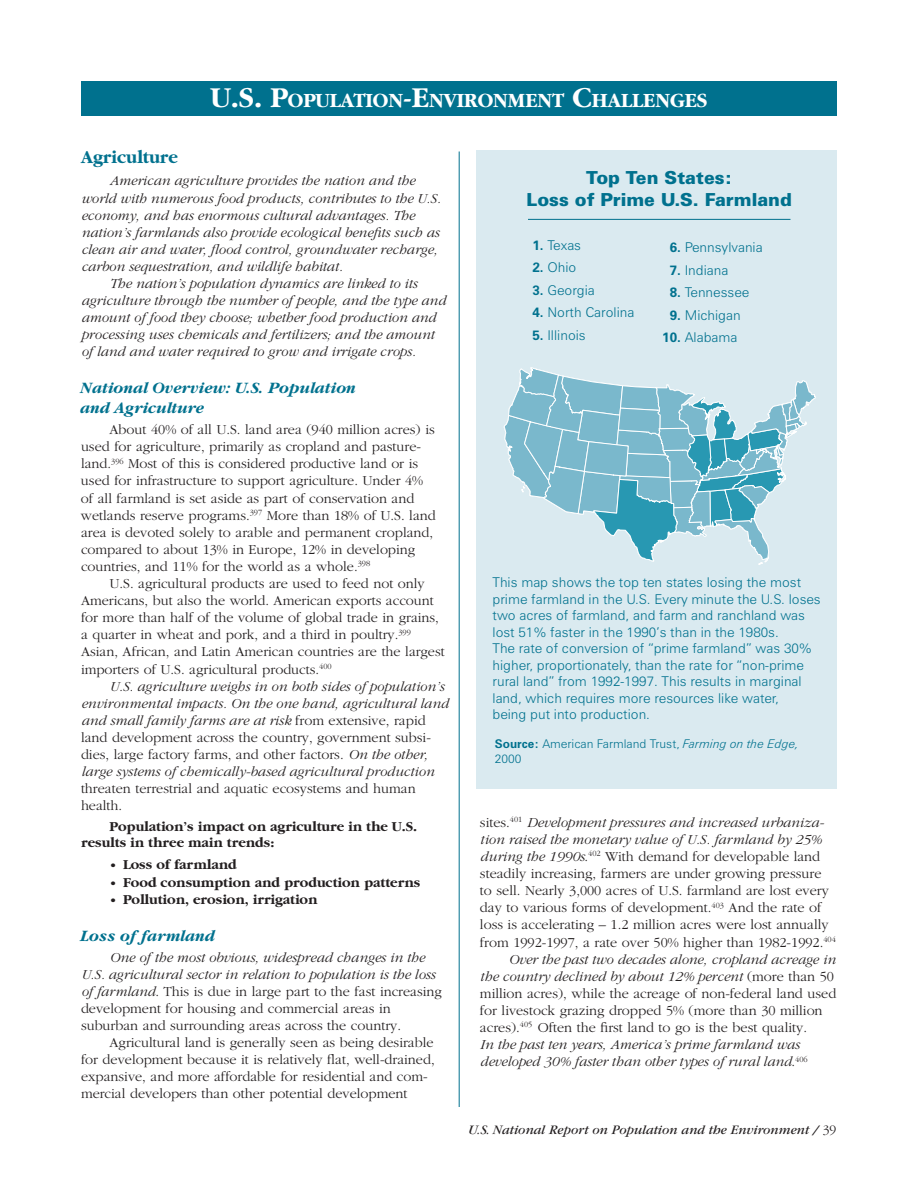
<style>
.page{position:relative;width:918px;height:1188px;background:#fff}
.page>*{position:absolute;margin:0;border:0;box-sizing:border-box;transform-origin:0 0}
.t1{font:700 21px "Garamond";color:#fff}
.t2{font:700 18.75px "Garamond";color:#00718e}
.t3{font:900 18px/21.6px "Zurich BT";color:#00718e;text-align:center}
.t4{font:italic 700 16.5px/19.8px "Garamond";color:#00718e}
.t5{font:300 14.25px/17.1px "Garamond";color:#231f20}
.t6{font:italic 300 14.25px/17.1px "Garamond";color:#231f20}
.t7{font:700 14.25px/15.6px "Garamond";color:#231f20}
.t8{font:300 13.5px/16.5px "Zurich BT";color:#00718e}
.t9{font:italic 13.5px "Garamond";color:#231f20}
.t10{font:300 12px/15px "Zurich BT";color:#00718e}
.s1{font-size:30px}
.s2{font-style:normal}
.s3{font-weight:300;font-size:12px}
.s4{font-style:italic}
.s5{font-weight:700}
.s6{font-weight:300;font-style:normal}
</style>
<div class="page">
<div style="left:81px;top:81px;width:755px;height:35px;background:#00718e"></div>
<hr style="left:459px;top:152px;width:1px;height:955px;background:#00718e">
<div style="left:476px;top:150px;width:361px;height:638px;background:#daeaf0"></div>
<svg style="left:504px;top:368px;width:312px;height:197px"></svg>
<hr style="left:528px;top:219px;width:262px;height:1px;background:#00718e">
<h1 class="t1" style="left:210px;top:93px;width:499px"><span class="s1">U.S. P</span>OPULATION<span class="s1">-E</span>NVIRONMENT <span class="s1">C</span>HALLENGES</h1>
<h2 class="t2" style="left:81px;top:150px;width:99px">Agriculture</h2>
<p class="t6" style="left:110px;top:174px;width:307px">American agriculture provides the nation and the</p>
<p class="t6" style="left:81px;top:191px;width:361px">world with numerous food products, contributes to the U.S.</p>
<p class="t6" style="left:81px;top:208px;width:335px">economy, and has enormous cultural advantages. The</p>
<p class="t6" style="left:81px;top:225px;width:360px">nation’s farmlands also provide ecological benefits such as</p>
<p class="t6" style="left:81px;top:242px;width:358px">clean air and water, flood control, groundwater recharge,</p>
<p class="t6" style="left:81px;top:259px;width:263px">carbon sequestration, and wildlife habitat.</p>
<p class="t6" style="left:110px;top:276px;width:309px">The nation’s population dynamics are linked to its</p>
<p class="t6" style="left:81px;top:293px;width:366px">agriculture through the number of people, and the type and</p>
<p class="t6" style="left:81px;top:310px;width:357px">amount of food they choose; whether food production and</p>
<p class="t6" style="left:81px;top:327px;width:355px">processing uses chemicals and fertilizers; and the amount</p>
<p class="t6" style="left:81px;top:345px;width:336px">of land and water required to grow and irrigate crops.</p>
<p class="t4" style="left:81px;top:380px;width:277px">National Overview: U.S. Population and Agriculture</p>
<p class="t5" style="left:81px;top:422px;width:356px;text-indent:29px">About 40% of all U.S. land area (940 million acres) is used for agriculture, primarily as cropland and pasture&shy;land.<sup>396</sup> Most of this is considered productive land or is used for infrastructure to support agriculture. Under 4% of all farmland is set aside as part of conservation and wetlands reserve programs.<sup>397</sup> More than 18% of U.S. land area is devoted solely to arable and permanent cropland, compared to about 13% in Europe, 12% in developing countries, and 11% for the world as a whole.<sup>398</sup></p>
<p class="t5" style="left:81px;top:576px;width:365px;text-indent:28px">U.S. agricultural products are used to feed not only Americans, but also the world. American exports account for more than half of the volume of global trade in grains, a quarter in wheat and pork, and a third in poultry.<sup>399<br></sup>Asian, African, and Latin American countries are the largest importers of U.S. agricultural products.<sup>400</sup></p>
<p class="t6" style="left:81px;top:679px;width:369px;text-indent:28px">U.S. agriculture weighs in on both sides of population’s environmental impacts. On the one hand, agricultural land and small family farms are at risk <span class="s2">from extensive, rapid land development across the country, government subsi&shy;dies, large factory farms, and other factors.</span> On the other, large systems of chemically-based agricultural production</p>
<p class="t5" style="left:81px;top:781px;width:336px">threaten terrestrial and aquatic ecosystems and human health.</p>
<p class="t7" style="left:81px;top:820px;width:338px;text-indent:28px">Population’s impact on agriculture in the U.S. results in three main trends:</p>
<p class="t7" style="left:110px;top:858px;width:129px"><span class="s3">•</span> Loss of farmland</p>
<p class="t7" style="left:110px;top:875px;width:312px"><span class="s3">•</span> Food consumption and production patterns</p>
<p class="t7" style="left:110px;top:892px;width:210px"><span class="s3">•</span> Pollution, erosion, irrigation</p>
<p class="t4" style="left:81px;top:927px;width:137px">Loss of farmland</p>
<p class="t5" style="left:81px;top:950px;width:362px;text-indent:28px"><span class="s4">One of the most obvious, widespread changes in the U.S. agricultural sector in relation to population is the loss of farmland</span>. This is due in large part to the fast increasing development for housing and commercial areas in suburban and surrounding areas across the country.</p>
<p class="t5" style="left:81px;top:1035px;width:355px;text-indent:28px">Agricultural land is generally seen as being desirable for development because it is relatively flat, well-drained, expansive, and more affordable for residential and com&shy;mercial developers than other potential development</p>
<p class="t3" style="left:527px;top:168px;width:267px">Top Ten States:<br>Loss of Prime U.S. Farmland</p>
<p class="t8" style="left:532px;top:238px;width:50px"><span class="s5">1.</span> Texas</p>
<p class="t8" style="left:532px;top:260px;width:45px"><span class="s5">2.</span> Ohio</p>
<p class="t8" style="left:532px;top:283px;width:64px"><span class="s5">3.</span> Georgia</p>
<p class="t8" style="left:532px;top:305px;width:103px"><span class="s5">4.</span> North Carolina</p>
<p class="t8" style="left:532px;top:328px;width:55px"><span class="s5">5.</span> Illinois</p>
<p class="t8" style="left:670px;top:241px;width:94px"><span class="s5">6.</span> Pennsylvania</p>
<p class="t8" style="left:670px;top:263px;width:60px"><span class="s5">7.</span> Indiana</p>
<p class="t8" style="left:670px;top:286px;width:81px"><span class="s5">8.</span> Tennessee</p>
<p class="t8" style="left:670px;top:308px;width:72px"><span class="s5">9.</span> Michigan</p>
<p class="t8" style="left:662px;top:331px;width:77px"><span class="s5">10.</span> Alabama</p>
<p class="t8" style="left:493px;top:575px;width:330px">This map shows the top ten states losing the most prime farmland in the U.S. Every minute the U.S. loses two acres of farmland, and farm and ranchland was lost 51% faster in the 1990’s than in the 1980s.<br>The rate of conversion of “prime farmland” was 30% higher, proportionately, than the rate for “non-prime rural land” from 1992-1997. This results in marginal land, which requires more resources like water,<br>being put into production.</p>
<p class="t10" style="left:495px;top:737px;width:305px"><span class="s5">Source:</span> American Farmland Trust, <span class="s4">Farming on the Edge,<br></span>2000</p>
<p class="t6" style="left:480px;top:815px;width:346px"><span class="s2">sites.</span><sup>401</sup> Development pressures and increased urbaniza-</p>
<p class="t6" style="left:480px;top:832px;width:343px">tion raised the monetary value of U.S. farmland by 25%</p>
<p class="t5" style="left:480px;top:849px;width:342px"><span class="s4">during the 1990s</span>.<sup>402</sup> With demand for developable land</p>
<p class="t5" style="left:480px;top:866px;width:343px">steadily increasing, farmers are under growing pressure</p>
<p class="t5" style="left:480px;top:883px;width:350px">to sell. Nearly 3,000 acres of U.S. farmland are lost every</p>
<p class="t5" style="left:480px;top:900px;width:343px">day to various forms of development.<sup>403</sup> And the rate of</p>
<p class="t5" style="left:480px;top:918px;width:350px">loss is accelerating – 1.2 million acres were lost annually</p>
<p class="t5" style="left:480px;top:935px;width:357px">from 1992-1997, a rate over 50% higher than 1982-1992.<sup>404</sup></p>
<p class="t6" style="left:508px;top:952px;width:329px">Over the past two decades alone, cropland acreage in</p>
<p class="t6" style="left:480px;top:969px;width:355px">the country declined by about 12% percent <span class="s2">(more than 50</span></p>
<p class="t5" style="left:480px;top:986px;width:358px">million acres), while the acreage of non-federal land used</p>
<p class="t5" style="left:480px;top:1003px;width:344px">for livestock grazing dropped 5% (more than 30 million</p>
<p class="t5" style="left:480px;top:1020px;width:329px">acres).<sup>405</sup> Often the first land to go is the best quality.</p>
<p class="t6" style="left:480px;top:1037px;width:321px">In the past ten years, America’s prime farmland was</p>
<p class="t6" style="left:480px;top:1054px;width:329px">developed 30% faster than other types of rural land<span class="s2">.</span><sup>406</sup></p>
<p class="t9" style="left:468px;top:1125px;width:370px">U.S. National Report on Population and the Environment / <span class="s6">39</span></p>
</div>
